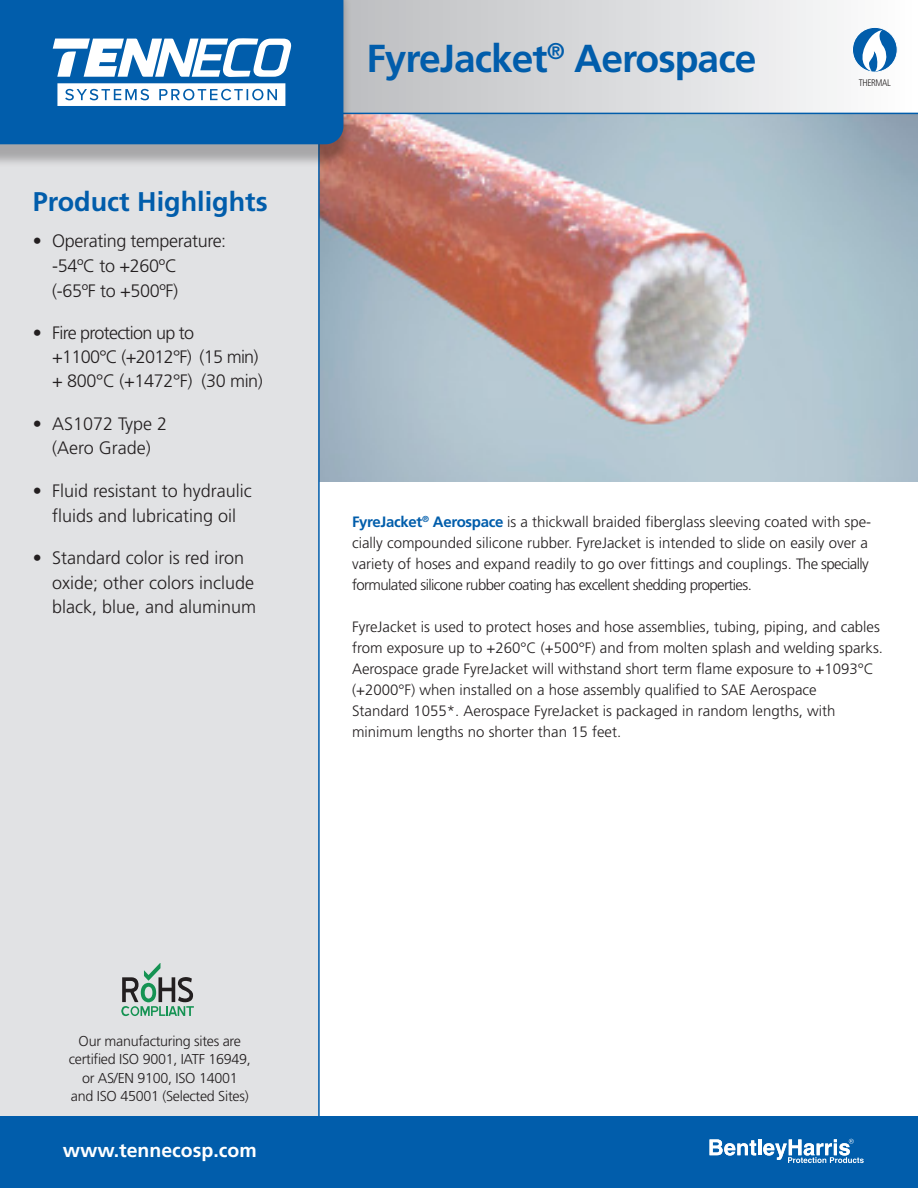
<style>
.page{position:relative;width:918px;height:1188px;background:#fff}
.page>*{position:absolute;margin:0;border:0;box-sizing:border-box;transform-origin:0 0}
.Product_Name{font:700 39px "Frutiger LT Pro";letter-spacing:-.025em;color:#015dab}
.Sidebar_Head{font:700 27px "Frutiger LT Pro";color:#015dab}
.t1{font:700 19.5px "Frutiger LT Pro";color:#fff}
.Sidebar_Bullet{font:300 18px/24.6px "Frutiger LT Pro";color:#231f20;text-align:center}
.Sidebar_Bullet-2{font:300 18px/24.3px "Frutiger LT Pro";letter-spacing:-.04em;color:#231f20}
.Sidebar_Bullet-3{font:300 18px/24.6px "Frutiger LT Pro";letter-spacing:-.02em;color:#231f20}
.Body{font:300 15px/21px "Frutiger LT Pro";color:#231f20}
.t2{font:300 14.25px/18.3px "Frutiger";letter-spacing:-.02em;color:#231f20;text-align:center}
.t3{font:300 condensed 9.45px "Frutiger";letter-spacing:-.04em;color:#231f20}
.s1{font-weight:700;color:#015dab}
</style>
<div class="page">
<img style="left:320px;top:114px;width:598px;height:368px">
<div style="left:0;top:168px;width:320px;height:948px;background:#e1e2e4"></div>
<svg style="left:352px;top:0;width:566px;height:114px"></svg>
<div style="left:0;top:0;width:352px;height:168px;background:#231f20;opacity:.3"></div>
<div style="left:0;top:0;width:343px;height:144px;background:#015dab"></div>
<div style="left:0;top:1116px;width:918px;height:72px;background:#015dab"></div>
<svg style="left:121px;top:963px;width:73px;height:53px;background:#a3b6ae"></svg>
<div style="left:852px;top:27px;width:45px;height:45px;background:#015dab;border-radius:50%"></div>
<div style="left:852px;top:27px;width:45px;height:45px;border:1px solid #fff;border-radius:50%"></div>
<svg style="left:858px;top:30px;width:29px;height:41px"></svg>
<svg style="left:710px;top:1139px;width:46px;height:17px"></svg>
<hr style="left:758px;top:1139px;width:3px;height:16px;background:#fff">
<svg style="left:763px;top:1139px;width:101px;height:24px"></svg>
<svg style="left:53px;top:38px;width:238px;height:39px"></svg>
<svg style="left:57px;top:83px;width:228px;height:23px"></svg>
<p class="Sidebar_Head" style="left:33px;top:185px;width:237px">Product Highlights</p>
<p class="Sidebar_Bullet-3" style="left:52px;top:229px;width:176px;text-indent:-20px">• Operating temperature: -54ºC to +260ºC<br>(-65ºF to +500ºF)</p>
<p class="Sidebar_Bullet-2" style="left:52px;top:320px;width:212px;text-indent:-20px">• Fire protection up to +1100°C (+2012°F) (15 min) + 800°C (+1472°F) (30 min)</p>
<p class="Sidebar_Bullet" style="left:33px;top:411px;width:136px">• AS1072 Type 2 (Aero Grade)</p>
<p class="Sidebar_Bullet" style="left:33px;top:479px;width:221px">• Fluid resistant to hydraulic fluids and lubricating oil</p>
<p class="Sidebar_Bullet" style="left:52px;top:546px;width:206px;text-align:left;text-indent:-20px">• Standard color is red iron oxide; other colors include black, blue, and aluminum</p>
<p class="Product_Name" style="left:366px;top:35px;width:391px">FyreJacket<sup>®</sup> Aerospace</p>
<p class="t3" style="left:859px;top:77px;width:34px">THERMAL</p>
<p class="Body" style="left:352px;top:511px;width:521px"><span class="s1">FyreJacket</span><sup>®</sup> <span class="s1">Aerospace</span> is a thickwall braided fiberglass sleeving coated with spe&shy;cially compounded silicone rubber. FyreJacket is intended to slide on easily over a variety of hoses and expand readily to go over fittings and couplings. The specially formulated silicone rubber coating has excellent shedding properties.</p>
<p class="Body" style="left:352px;top:616px;width:533px">FyreJacket is used to protect hoses and hose assemblies, tubing, piping, and cables from exposure up to +260°C (+500°F) and from molten splash and welding sparks.<br>Aerospace grade FyreJacket will withstand short term flame exposure to +1093°C (+2000°F) when installed on a hose assembly qualified to SAE Aerospace<br>Standard 1055*. Aerospace FyreJacket is packaged in random lengths, with minimum lengths no shorter than 15 feet.</p>
<p class="t2" style="left:69px;top:1032px;width:183px">Our manufacturing sites are certified ISO 9001, IATF 16949, or AS/EN 9100, ISO 14001<br>and ISO 45001 (Selected Sites)</p>
<p class="t1" style="left:63px;top:1139px;width:195px">www.tennecosp.com</p>
</div>
